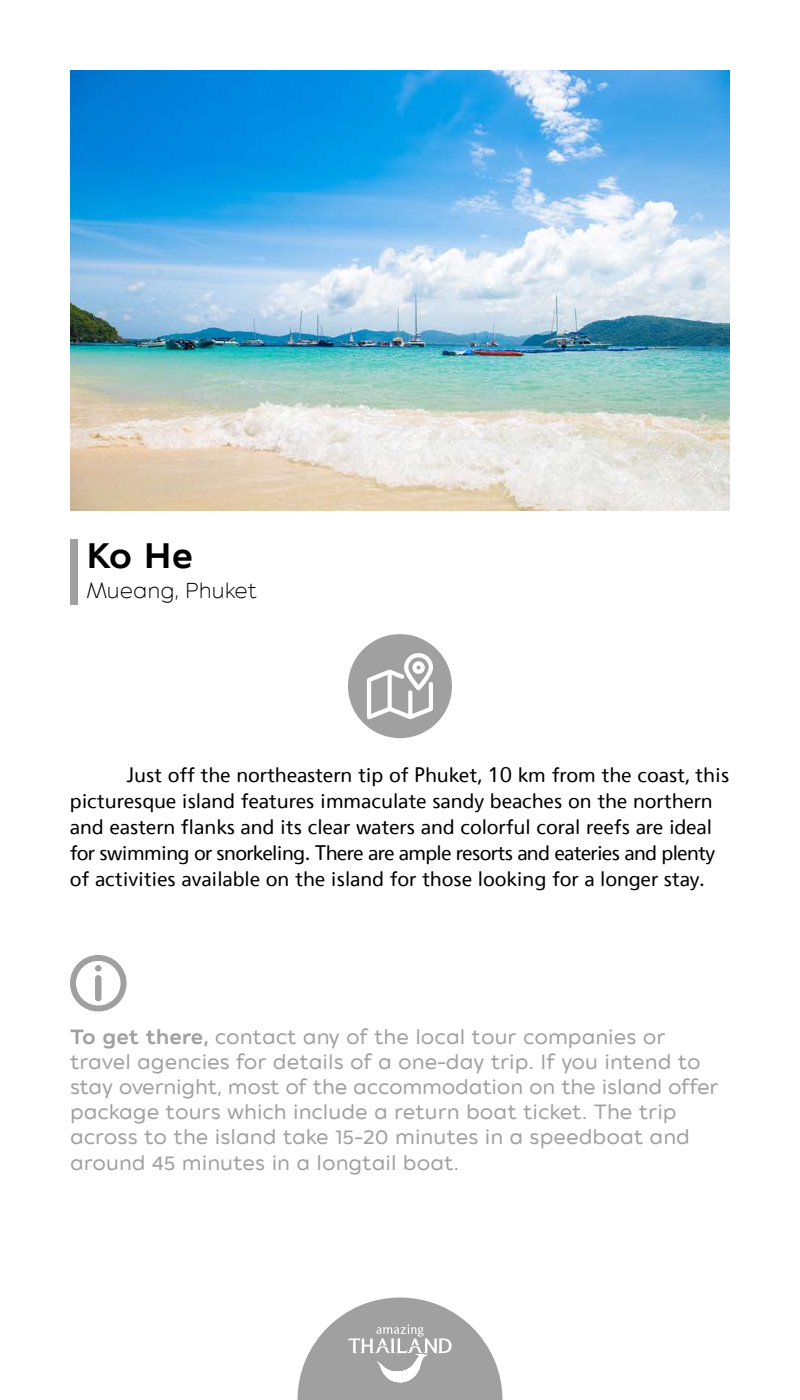
<style>
.page{position:relative;width:800px;height:1400px;background:#fff}
.page>*{position:absolute;margin:0;border:0;box-sizing:border-box;transform-origin:0 0}
.t1{font:700 36px "TAT Sana Chon";color:#000}
.t2{font:300 22px "TAT Sana Chon";color:#000}
.t3{font:21px/26px "TAT Sana Suksa";letter-spacing:-.01em;color:#000}
.Info{font:21px/25.2px "TAT Sana Chon";color:#a0a0a0}
.s1{font-weight:700}
</style>
<div class="page">
<svg style="left:298px;top:1298px;width:204px;height:102px"></svg>
<div style="left:70px;top:540px;width:7px;height:65px;background:#a0a0a0"></div>
<img style="left:70px;top:70px;width:660px;height:440px">
<div style="left:70px;top:955px;width:57px;height:57px;border:6px solid #a0a0a0;border-radius:50%"></div>
<div style="left:95px;top:975px;width:7px;height:26px;background:#a0a0a0;border-radius:3px"></div>
<div style="left:95px;top:965px;width:7px;height:7px;background:#a0a0a0;border-radius:50%"></div>
<div style="left:348px;top:634px;width:104px;height:104px;background:#a0a0a0;border-radius:50%"></div>
<svg style="left:367px;top:653px;width:66px;height:66px"></svg>
<p class="t1" style="left:86px;top:527px;width:108px">Ko He</p>
<p class="t2" style="left:86px;top:575px;width:172px">Mueang, Phuket</p>
<p class="t3" style="left:70px;top:762px;width:661px;text-indent:57px">Just off the northeastern tip of Phuket, 10 km from the coast, this picturesque island features immaculate sandy beaches on the northern and eastern flanks and its clear waters and colorful coral reefs are ideal for swimming or snorkeling. There are ample resorts and eateries and plenty of activities available on the island for those looking for a longer stay.</p>
<p class="Info" style="left:70px;top:1024px;width:650px"><span class="s1">To get there,</span> contact any of the local tour companies or travel agencies for details of a one-day trip. If you intend to stay overnight, most of the accommodation on the island offer package tours which include a return boat ticket. The trip across to the island take 15-20 minutes in a speedboat and around 45 minutes in a longtail boat.</p>
</div>
